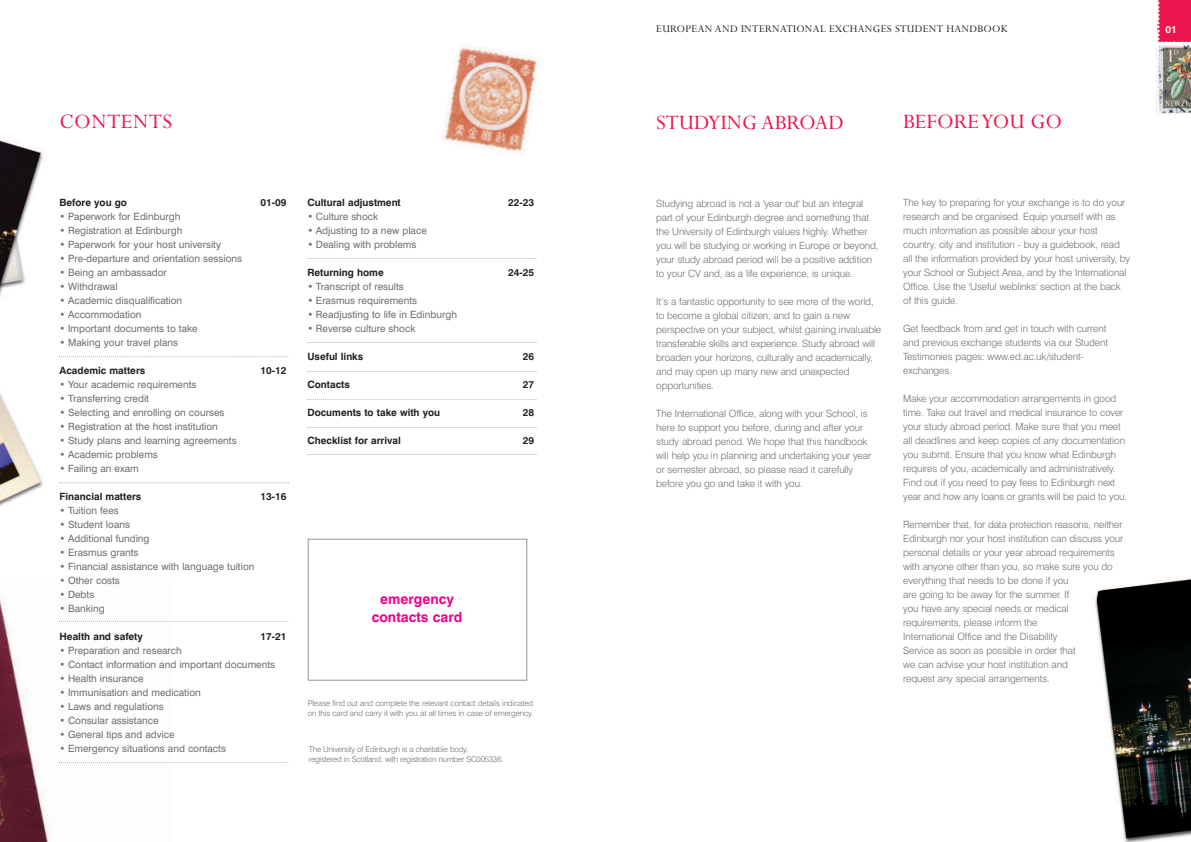
<style>
.page{position:relative;width:1191px;height:842px;background:#fff}
.page>*{position:absolute;margin:0;border:0;box-sizing:border-box;transform-origin:0 0}
.t1{font:23px "Perpetua";color:#ed154e}
.t2{font:23px "Perpetua";letter-spacing:.025em;color:#ed154e}
.t3{font:700 14px/18px "Swiss 721 BT";color:#ed028c;text-align:center}
.t4{font:11.5px "Perpetua";letter-spacing:.025em;color:#231f20}
.t5{font:300 10px/14px "Swiss 721 BT";letter-spacing:-.01em;color:#6c6d70}
.t6{font:10px "Swiss 721 BT";color:#6c6d70}
.t7{font:700 10px "Swiss 721 BT";color:#231f20}
.t8{font:700 10px "Swiss 721 BT";color:#fff}
.t9{font:300 8px/10px "Swiss 721 BT";letter-spacing:-.01em;color:#6c6d70}
</style>
<div class="page">
<img style="left:0;top:596px;width:60px;height:246px">
<div style="left:308px;top:539px;width:219px;height:142px;border:1px solid #939598"></div>
<img style="left:0;top:393px;width:43px;height:113px">
<img style="left:0;top:140px;width:43px;height:157px">
<div style="left:24px;top:289px;width:39px;height:38px;background:#fff"></div>
<img style="left:1094px;top:577px;width:97px;height:265px">
<img style="left:1156px;top:0;width:35px;height:115px">
<img style="left:444px;top:44px;width:96px;height:109px">
<svg style="left:59px;top:356px;width:229px;height:1px"></svg>
<svg style="left:60px;top:482px;width:229px;height:1px"></svg>
<svg style="left:59px;top:621px;width:229px;height:1px"></svg>
<svg style="left:307px;top:258px;width:229px;height:1px"></svg>
<svg style="left:307px;top:342px;width:229px;height:1px"></svg>
<svg style="left:307px;top:371px;width:229px;height:1px"></svg>
<svg style="left:307px;top:399px;width:229px;height:1px"></svg>
<svg style="left:307px;top:427px;width:229px;height:1px"></svg>
<svg style="left:307px;top:454px;width:229px;height:1px"></svg>
<svg style="left:59px;top:762px;width:229px;height:1px"></svg>
<p class="t4" style="left:656px;top:25px;width:353px">EUROPEAN AND INTERNATIONAL EXCHANGES STUDENT HANDBOOK</p>
<p class="t8" style="left:1165px;top:26px;width:13px">01</p>
<h1 class="t2" style="left:60px;top:113px;width:114px">CONTENTS</h1>
<h1 class="t1" style="left:903px;top:113px;width:161px">BEFOREYOU GO</h1>
<h1 class="t1" style="left:656px;top:114px;width:189px">STUDYING ABROAD</h1>
<p class="t7" style="left:60px;top:198px;width:69px">Before you go</p>
<p class="t7" style="left:260px;top:198px;width:28px">01-09</p>
<p class="t6" style="left:60px;top:212px;width:122px">• Paperwork for Edinburgh</p>
<p class="t6" style="left:60px;top:226px;width:124px">• Registration at Edinburgh</p>
<p class="t6" style="left:60px;top:240px;width:163px">• Paperwork for your host university</p>
<p class="t6" style="left:60px;top:254px;width:184px">• Pre-departure and orientation sessions</p>
<p class="t6" style="left:60px;top:268px;width:109px">• Being an ambassador</p>
<p class="t6" style="left:60px;top:282px;width:60px">• Withdrawal</p>
<p class="t6" style="left:60px;top:296px;width:124px">• Academic disqualification</p>
<p class="t6" style="left:60px;top:310px;width:84px">• Accommodation</p>
<p class="t6" style="left:60px;top:324px;width:140px">• Important documents to take</p>
<p class="t6" style="left:60px;top:338px;width:120px">• Making your travel plans</p>
<p class="t7" style="left:60px;top:366px;width:87px">Academic matters</p>
<p class="t7" style="left:260px;top:366px;width:28px">10-12</p>
<p class="t6" style="left:60px;top:380px;width:138px">• Your academic requirements</p>
<p class="t6" style="left:60px;top:394px;width:91px">• Transferring credit</p>
<p class="t6" style="left:60px;top:408px;width:166px">• Selecting and enrolling on courses</p>
<p class="t6" style="left:60px;top:422px;width:160px">• Registration at the host institution</p>
<p class="t6" style="left:60px;top:436px;width:179px">• Study plans and learning agreements</p>
<p class="t6" style="left:60px;top:450px;width:100px">• Academic problems</p>
<p class="t6" style="left:60px;top:464px;width:81px">• Failing an exam</p>
<p class="t7" style="left:60px;top:492px;width:83px">Financial matters</p>
<p class="t7" style="left:260px;top:492px;width:28px">13-16</p>
<p class="t6" style="left:60px;top:506px;width:61px">• Tuition fees</p>
<p class="t6" style="left:60px;top:520px;width:72px">• Student loans</p>
<p class="t6" style="left:60px;top:534px;width:92px">• Additional funding</p>
<p class="t6" style="left:60px;top:548px;width:80px">• Erasmus grants</p>
<p class="t6" style="left:60px;top:562px;width:196px">• Financial assistance with language tuition</p>
<p class="t6" style="left:60px;top:576px;width:62px">• Other costs</p>
<p class="t6" style="left:60px;top:590px;width:36px">• Debts</p>
<p class="t6" style="left:60px;top:604px;width:47px">• Banking</p>
<p class="t7" style="left:60px;top:632px;width:85px">Health and safety</p>
<p class="t7" style="left:260px;top:632px;width:28px">17-21</p>
<p class="t6" style="left:60px;top:646px;width:124px">• Preparation and research</p>
<p class="t6" style="left:60px;top:660px;width:217px">• Contact information and important documents</p>
<p class="t6" style="left:60px;top:674px;width:86px">• Health insurance</p>
<p class="t6" style="left:60px;top:688px;width:143px">• Immunisation and medication</p>
<p class="t6" style="left:60px;top:702px;width:106px">• Laws and regulations</p>
<p class="t6" style="left:60px;top:716px;width:100px">• Consular assistance</p>
<p class="t6" style="left:60px;top:730px;width:116px">• General tips and advice</p>
<p class="t6" style="left:60px;top:744px;width:168px">• Emergency situations and contacts</p>
<p class="t7" style="left:307px;top:198px;width:95px">Cultural adjustment</p>
<p class="t7" style="left:508px;top:198px;width:28px">22-23</p>
<p class="t6" style="left:307px;top:212px;width:72px">• Culture shock</p>
<p class="t6" style="left:307px;top:226px;width:121px">• Adjusting to a new place</p>
<p class="t6" style="left:307px;top:240px;width:110px">• Dealing with problems</p>
<p class="t7" style="left:307px;top:268px;width:78px">Returning home</p>
<p class="t7" style="left:508px;top:268px;width:28px">24-25</p>
<p class="t6" style="left:307px;top:282px;width:98px">• Transcript of results</p>
<p class="t6" style="left:307px;top:296px;width:111px">• Erasmus requirements</p>
<p class="t6" style="left:307px;top:310px;width:151px">• Readjusting to life in Edinburgh</p>
<p class="t6" style="left:307px;top:324px;width:110px">• Reverse culture shock</p>
<p class="t7" style="left:307px;top:352px;width:57px">Useful links</p>
<p class="t7" style="left:523px;top:352px;width:13px">26</p>
<p class="t7" style="left:307px;top:380px;width:44px">Contacts</p>
<p class="t7" style="left:523px;top:380px;width:13px">27</p>
<p class="t7" style="left:307px;top:408px;width:134px">Documents to take with you</p>
<p class="t7" style="left:523px;top:408px;width:13px">28</p>
<p class="t7" style="left:307px;top:436px;width:95px">Checklist for arrival</p>
<p class="t7" style="left:523px;top:436px;width:13px">29</p>
<h2 class="t3" style="left:372px;top:592px;width:92px">emergency contacts card</h2>
<p class="t9" style="left:308px;top:699px;width:227px">Please find out and complete the relevant contact details indicated on this card and carry it with you at all times in case of emergency.</p>
<p class="t9" style="left:309px;top:745px;width:196px">The University of Edinburgh is a charitable body, registered in Scotland, with registration number SC005336.</p>
<p class="t5" style="left:656px;top:197px;width:224px">Studying abroad is not a 'year out' but an integral part of your Edinburgh degree and something that the University of Edinburgh values highly. Whether you will be studying or working in Europe or beyond, your study abroad period will be a positive addition to your CV and, as a life experience, is unique.</p>
<p class="t5" style="left:656px;top:295px;width:226px">It’s a fantastic opportunity to see more of the world, to become a global citizen, and to gain a new perspective on your subject, whilst gaining invaluable transferable skills and experience. Study abroad will broaden your horizons, culturally and academically, and may open up many new and unexpected opportunities.</p>
<p class="t5" style="left:656px;top:408px;width:216px">The International Office, along with your School, is here to support you before, during and after your study abroad period. We hope that this handbook will help you in planning and undertaking your year or semester abroad, so please read it carefully before you go and take it with you.</p>
<p class="t5" style="left:903px;top:196px;width:228px">The key to preparing for your exchange is to do your research and be organised. Equip yourself with as much information as possible abour your host country, city and institution - buy a guidebook, read all the information provided by your host university, by your School or Subject Area, and by the International Office. Use the 'Useful weblinks' section at the back of this guide.</p>
<p class="t5" style="left:903px;top:322px;width:206px">Get feedback from and get in touch with current and previous exchange students via our Student Testimonies pages: www.ed.ac.uk/student&shy;exchanges.</p>
<p class="t5" style="left:903px;top:392px;width:225px">Make your accommodation arrangements in good time. Take out travel and medical insurance to cover your study abroad period. Make sure that you meet all deadlines and keep copies of any documentation you submit. Ensure that you know what Edinburgh requires of you, academically and administratively.<br>Find out if you need to pay fees to Edinburgh next year and how any loans or grants will be paid to you.</p>
<p class="t5" style="left:903px;top:519px;width:221px">Remember that, for data protection reasons, neither Edinburgh nor your host institution can discuss your personal details or your year abroad requirements with anyone other than you, so make sure you do everything that needs to be done if you<br>are going to be away for the summer. If<br>you have any special needs or medical requirements, please inform the<br>International Office and the Disability<br>Service as soon as possible in order that<br>we can advise your host institution and<br>request any special arrangements.</p>
</div>
